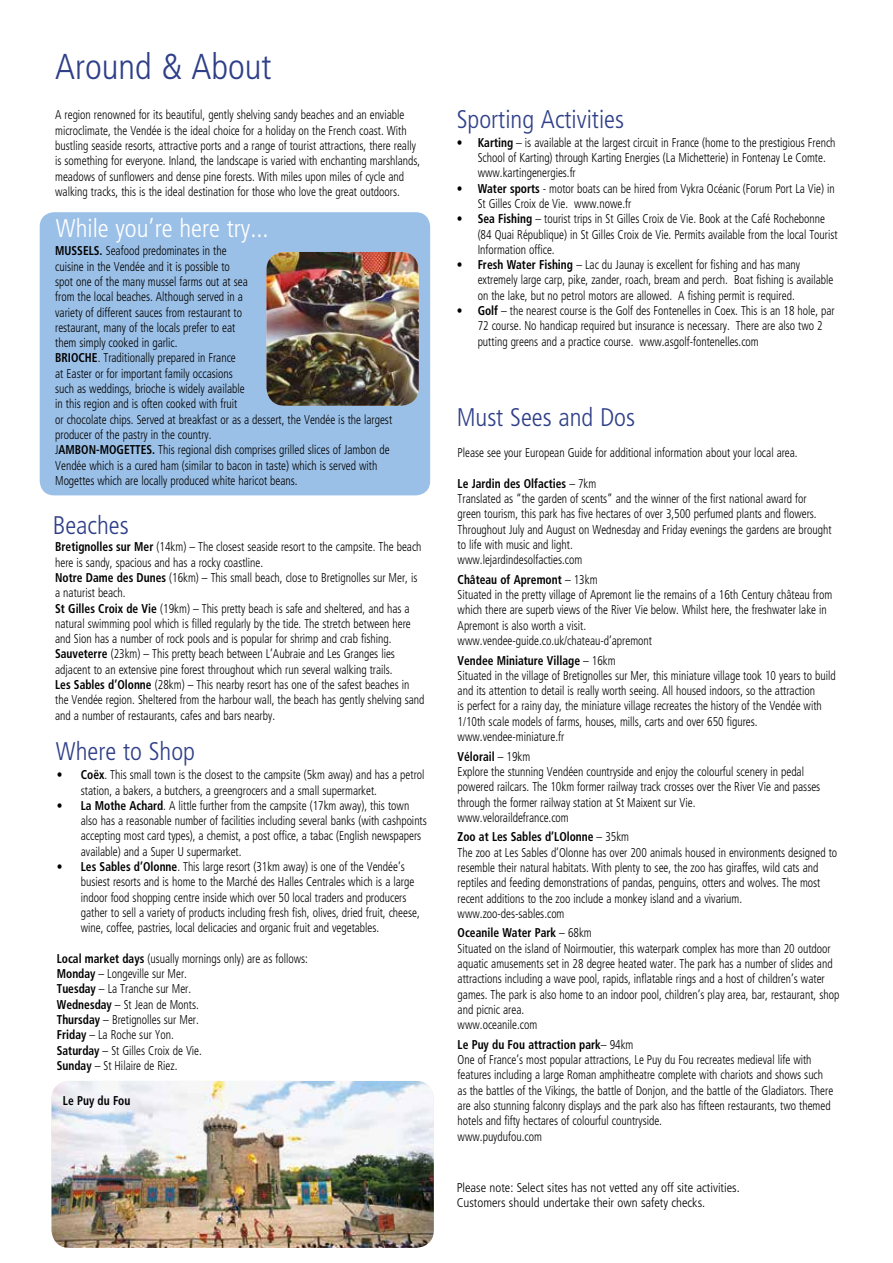
<style>
.page{position:relative;width:893px;height:1263px;background:#fff}
.page>*{position:absolute;margin:0;border:0;box-sizing:border-box;transform-origin:0 0}
.t1{font:300 condensed 36px "Frutiger";color:#2f3f88}
.t2{font:300 condensed 25.5px "Frutiger";color:#2f3f88}
.t3{font:300 condensed 25.5px "Frutiger";color:#fff}
.t4{font:300 condensed 12.75px/15.3px "Frutiger";color:#000;scale:.9 1}
.t5{font:300 condensed 12.75px/15.3px "Frutiger";color:#000}
.t6{font:700 condensed 12.75px "Frutiger";color:#000;scale:.9 1}
.s1{font-weight:700}
</style>
<div class="page">
<div style="left:40px;top:212px;width:390px;height:283px;background:#9bc0e7;border-radius:14px"></div>
<img style="left:266px;top:252px;width:153px;height:154px">
<img style="left:52px;top:1081px;width:382px;height:167px">
<h1 class="t1" style="left:55px;top:46px;width:218px">Around &amp; About</h1>
<p class="t4" style="left:55px;top:108px;width:407px">A region renowned for its beautiful, gently shelving sandy beaches and an enviable microclimate, the Vendée is the ideal choice for a holiday on the French coast. With bustling seaside resorts, attractive ports and a range of tourist attractions, there really is something for everyone. Inland, the landscape is varied with enchanting marshlands, meadows of sunflowers and dense pine forests. With miles upon miles of cycle and walking tracks, this is the ideal destination for those who love the great outdoors.</p>
<h2 class="t3" style="left:56px;top:214px;width:214px">While you’re here try...</h2>
<p class="t4" style="left:55px;top:243px;width:376px"><span class="s1">MUSSELS.</span> Seafood predominates in the<br>cuisine in the Vendée and it is possible to<br>spot one of the many mussel farms out at sea<br>from the local beaches. Although served in a<br>variety of different sauces from restaurant to<br>restaurant, many of the locals prefer to eat<br>them simply cooked in garlic.<br><span class="s1">BRIOCHE</span>. Traditionally prepared in France<br>at Easter or for important family occasions<br>such as weddings, brioche is widely available<br>in this region and is often cooked with fruit<br>or chocolate chips. Served at breakfast or as a dessert, the Vendée is the largest producer of the pastry in the country.<br>J<span class="s1">AMBON-MOGETTES.</span> This regional dish comprises grilled slices of Jambon de Vendée which is a cured ham (similar to bacon in taste) which is served with Mogettes which are locally produced white haricot beans.</p>
<h2 class="t2" style="left:53px;top:510px;width:78px">Beaches</h2>
<p class="t4" style="left:55px;top:539px;width:412px"><span class="s1">Bretignolles sur Mer</span> (14km) – The closest seaside resort to the campsite. The beach here is sandy, spacious and has a rocky coastline.<br><span class="s1">Notre Dame des Dunes</span> (16km) – This small beach, close to Bretignolles sur Mer, is a naturist beach.<br><span class="s1">St Gilles Croix de Vie</span> (19km) – This pretty beach is safe and sheltered, and has a natural swimming pool which is filled regularly by the tide. The stretch between here and Sion has a number of rock pools and is popular for shrimp and crab fishing.<br><span class="s1">Sauveterre</span> (23km) – This pretty beach between L’Aubraie and Les Granges lies adjacent to an extensive pine forest throughout which run several walking trails.<br><span class="s1">Les Sables d’Olonne</span> (28km) – This nearby resort has one of the safest beaches in the Vendée region. Sheltered from the harbour wall, the beach has gently shelving sand and a number of restaurants, cafes and bars nearby.</p>
<h2 class="t2" style="left:56px;top:737px;width:141px">Where to Shop</h2>
<p class="t4" style="left:81px;top:767px;width:383px;text-indent:-24px">• <span class="s1">Coëx</span>. This small town is the closest to the campsite (5km away) and has a petrol station, a bakers, a butchers, a greengrocers and a small supermarket.</p>
<p class="t4" style="left:81px;top:798px;width:386px;text-indent:-24px">• <span class="s1">La Mothe Achard</span>. A little further from the campsite (17km away), this town also has a reasonable number of facilities including several banks (with cashpoints accepting most card types), a chemist, a post office, a tabac (English newspapers available) and a Super U supermarket.</p>
<p class="t4" style="left:81px;top:859px;width:378px;text-indent:-24px">• <span class="s1">Les Sables d’Olonne</span>. This large resort (31km away) is one of the Vendée’s busiest resorts and is home to the Marché des Halles Centrales which is a large indoor food shopping centre inside which over 50 local traders and producers gather to sell a variety of products including fresh fish, olives, dried fruit, cheese, wine, coffee, pastries, local delicacies and organic fruit and vegetables.</p>
<p class="t4" style="left:57px;top:951px;width:281px"><span class="s1">Local market days</span> (usually mornings only) are as follows:<br><span class="s1">Monday</span> – Longeville sur Mer.<br><span class="s1">Tuesday</span> – La Tranche sur Mer.<br><span class="s1">Wednesday</span> – St Jean de Monts.<br><span class="s1">Thursday</span> – Bretignolles sur Mer.<br><span class="s1">Friday</span> – La Roche sur Yon.<br><span class="s1">Saturday</span> – St Gilles Croix de Vie.<br><span class="s1">Sunday</span> – St Hilaire de Riez.</p>
<p class="t6" style="left:63px;top:1093px;width:76px">Le Puy du Fou</p>
<h2 class="t2" style="left:457px;top:105px;width:169px">Sporting Activities</h2>
<p class="t4" style="left:478px;top:135px;width:399px;text-indent:-21px">• <span class="s1">Karting</span> – is available at the largest circuit in France (home to the prestigious French<br>School of Karting) through Karting Energies (La Michetterie) in Fontenay Le Comte. www.kartingenergies.fr</p>
<p class="t4" style="left:478px;top:181px;width:398px;text-indent:-21px">• <span class="s1">Water sports</span> - motor boats can be hired from Vykra Océanic (Forum Port La Vie) in<br>St Gilles Croix de Vie. www.nowe.fr</p>
<p class="t4" style="left:478px;top:211px;width:402px;text-indent:-21px">• <span class="s1">Sea Fishing</span> – tourist trips in St Gilles Croix de Vie. Book at the Café Rochebonne (84 Quai République) in St Gilles Croix de Vie. Permits available from the local Tourist<br>Information office.</p>
<p class="t4" style="left:478px;top:257px;width:397px;text-indent:-21px">• <span class="s1">Fresh Water Fishing</span> – Lac du Jaunay is excellent for fishing and has many extremely large carp, pike, zander, roach, bream and perch. Boat fishing is available on the lake, but no petrol motors are allowed. A fishing permit is required.</p>
<p class="t4" style="left:478px;top:303px;width:398px;text-indent:-21px">• <span class="s1">Golf</span> – the nearest course is the Golf des Fontenelles in Coex. This is an 18 hole, par<br>72 course. No handicap required but insurance is necessary. There are also two 2 putting greens and a practice course. www.asgolf-fontenelles.com</p>
<h2 class="t2" style="left:457px;top:403px;width:180px">Must Sees and Dos</h2>
<p class="t4" style="left:458px;top:445px;width:379px">Please see your European Guide for additional information about your local area.</p>
<p class="t4" style="left:458px;top:476px;width:417px"><span class="s1">Le Jardin des Olfacties</span> – 7km<br>Translated as “the garden of scents” and the winner of the first national award for green tourism, this park has five hectares of over 3,500 perfumed plants and flowers.<br>Throughout July and August on Wednesday and Friday evenings the gardens are brought to life with music and light.<br>www.lejardindesolfacties.com</p>
<p class="t4" style="left:458px;top:572px;width:418px"><span class="s1">Château of Apremont</span> – 13km<br>Situated in the pretty village of Apremont lie the remains of a 16th Century château from which there are superb views of the River Vie below. Whilst here, the freshwater lake in Apremont is also worth a visit.<br>www.vendee-guide.co.uk/chateau-d’apremont</p>
<p class="t4" style="left:458px;top:653px;width:422px"><span class="s1">Vendee Miniature Village</span> – 16km<br>Situated in the village of Bretignolles sur Mer, this miniature village took 10 years to build and its attention to detail is really worth seeing. All housed indoors, so the attraction<br>is perfect for a rainy day, the miniature village recreates the history of the Vendée with 1/10th scale models of farms, houses, mills, carts and over 650 figures. www.vendee-miniature.fr</p>
<p class="t4" style="left:458px;top:749px;width:404px"><span class="s1">Vélorail</span> – 19km<br>Explore the stunning Vendéen countryside and enjoy the colourful scenery in pedal powered railcars. The 10km former railway track crosses over the River Vie and passes through the former railway station at St Maixent sur Vie.<br>www.veloraildefrance.com</p>
<p class="t4" style="left:458px;top:829px;width:423px"><span class="s1">Zoo at Les Sables d’LOlonne</span> – 35km<br>The zoo at Les Sables d’Olonne has over 200 animals housed in environments designed to resemble their natural habitats. With plenty to see, the zoo has giraffes, wild cats and reptiles and feeding demonstrations of pandas, penguins, otters and wolves. The most recent additions to the zoo include a monkey island and a vivarium. www.zoo-des-sables.com</p>
<p class="t4" style="left:458px;top:925px;width:426px"><span class="s1">Oceanile Water Park</span> – 68km<br>Situated on the island of Noirmoutier, this waterpark complex has more than 20 outdoor aquatic amusements set in 28 degree heated water. The park has a number of slides and attractions including a wave pool, rapids, inflatable rings and a host of children’s water games. The park is also home to an indoor pool, children’s play area, bar, restaurant, shop and picnic area.<br>www.oceanile.com</p>
<p class="t4" style="left:458px;top:1037px;width:419px"><span class="s1">Le Puy du Fou attraction park</span>– 94km<br>One of France’s most popular attractions, Le Puy du Fou recreates medieval life with features including a large Roman amphitheatre complete with chariots and shows such as the battles of the Vikings, the battle of Donjon, and the battle of the Gladiators. There are also stunning falconry displays and the park also has fifteen restaurants, two themed hotels and fifty hectares of colourful countryside.<br>www.puydufou.com</p>
<p class="t5" style="left:457px;top:1180px;width:285px">Please note: Select sites has not vetted any off site activities.<br>Customers should undertake their own safety checks.</p>
</div>
